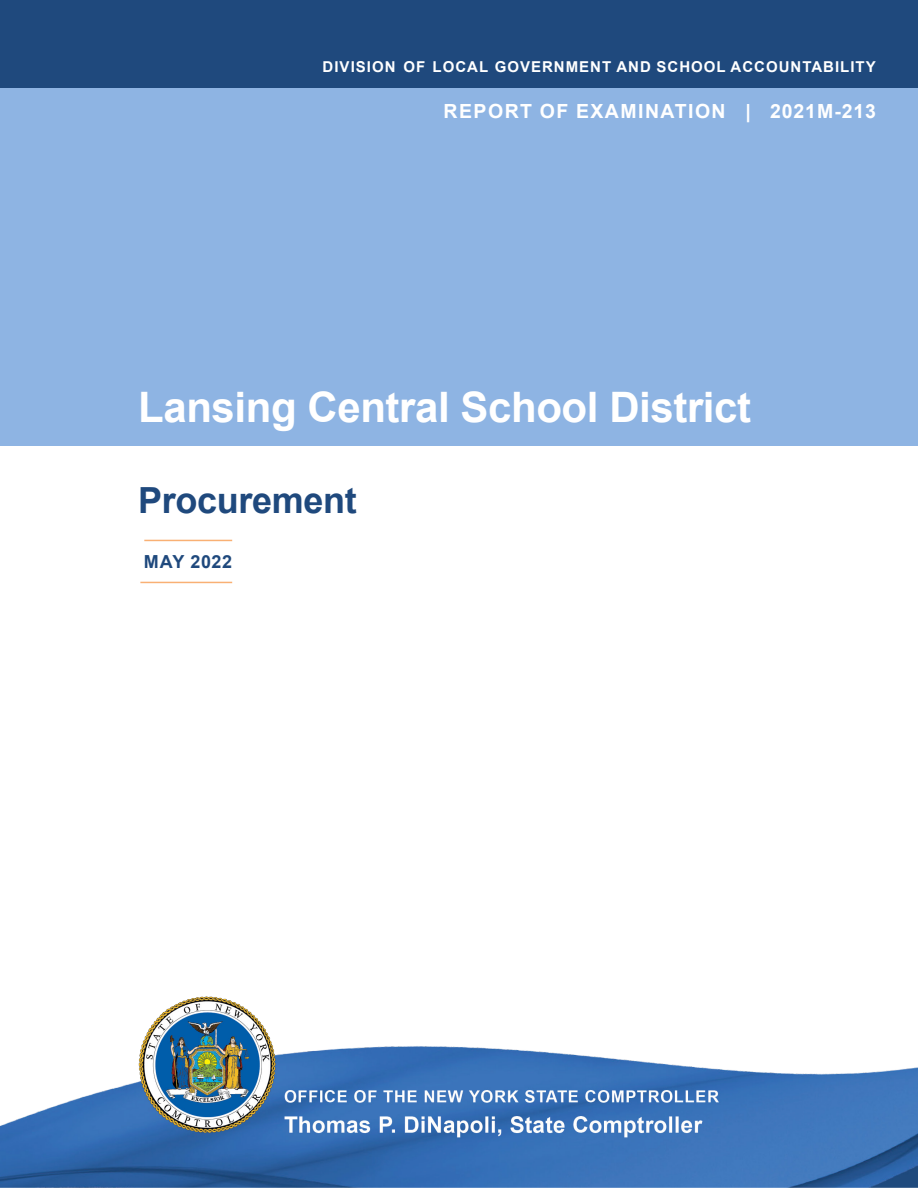
<style>
.page{position:relative;width:918px;height:1188px;background:#fff}
.page>*{position:absolute;margin:0;border:0;box-sizing:border-box;transform-origin:0 0}
.t1{font:700 42px "Arial";letter-spacing:-.01em;color:#fff}
.t2{font:700 36px "Arial";letter-spacing:-.01em;color:#1f497d}
.t3{font:700 19.5px "Arial";letter-spacing:.075em;color:#fff}
.Sidebar_Text{font:700 18px "Arial";letter-spacing:.03em;color:#1f497d}
.t4{font:700 15px "Arial";letter-spacing:.065em;color:#fff}
</style>
<div class="page">
<div style="left:0;top:0;width:918px;height:446px;background:#8eb4e3"></div>
<div style="left:0;top:0;width:918px;height:88px;background:#1f497d"></div>
<hr style="left:144px;top:540px;width:88px;height:1px;background:#f9b074">
<hr style="left:140px;top:582px;width:92px;height:1px;background:#f9b074">
<img style="left:0;top:996px;width:918px;height:192px">
<p class="t4" style="left:323px;top:56px;width:555px">DIVISION OF LOCAL GOVERNMENT AND SCHOOL ACCOUNTABILITY</p>
<p class="t3" style="left:444px;top:97px;width:434px">REPORT OF EXAMINATION | 2021M-213</p>
<p class="t1" style="left:138px;top:377px;width:614px">Lansing Central School District</p>
<p class="t2" style="left:138px;top:475px;width:220px">Procurement</p>
<p class="Sidebar_Text" style="left:144px;top:549px;width:90px">MAY 2022</p>
</div>
